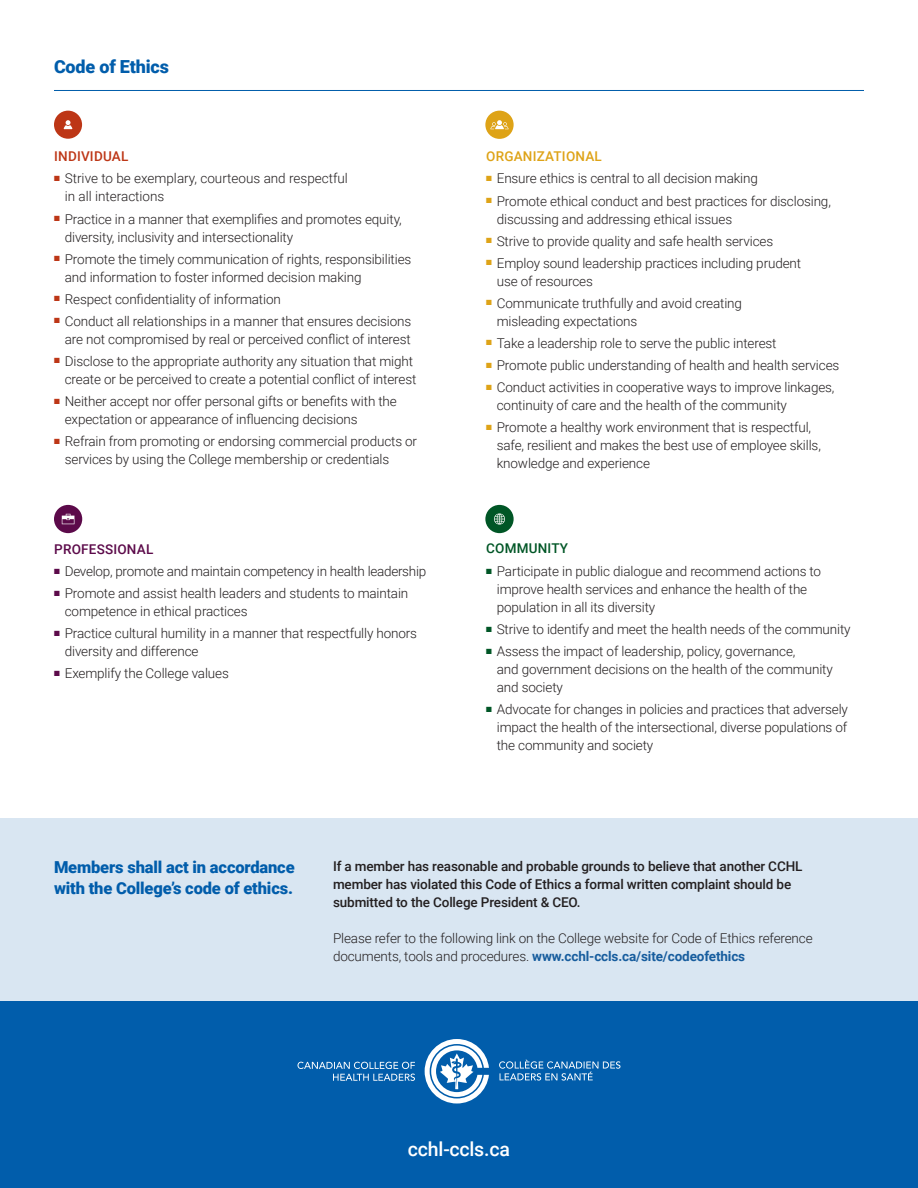
<style>
.page{position:relative;width:918px;height:1188px;background:#fff}
.page>*{position:absolute;margin:0;border:0;box-sizing:border-box;transform-origin:0 0}
.t1{font:500 19.5px "Roboto";letter-spacing:-.01em;color:#fff}
.t2{font:900 18px "Roboto";letter-spacing:-.01em;color:#015dab}
.t3{font:900 16.5px/21px "Roboto";letter-spacing:-.01em;color:#015dab}
.t4{font:300 13.5px/18px "Roboto";letter-spacing:-.01em;color:#231f20}
.t5{font:500 13.5px/18px "Roboto";letter-spacing:-.01em;color:#231f20}
.t6{font:500 13.5px "Roboto";letter-spacing:.015em;color:#dea317}
.t7{font:500 13.5px "Roboto";letter-spacing:.015em;color:#5c0a4a}
.t8{font:500 13.5px "Roboto";letter-spacing:.015em;color:#bd3616}
.t9{font:500 13.5px "Roboto";letter-spacing:.015em;color:#005626}
.s1{font-weight:700;color:#175d9e}
</style>
<div class="page">
<div style="left:0;top:818px;width:918px;height:222px;background:#d9e6f2"></div>
<div style="left:0;top:1002px;width:918px;height:186px;background:#015dab"></div>
<svg style="left:297px;top:1062px;width:118px;height:19px"></svg>
<svg style="left:499px;top:1060px;width:122px;height:21px"></svg>
<svg style="left:425px;top:1039px;width:64px;height:65px"></svg>
<hr style="left:54px;top:90px;width:810px;height:1px;background:#015dab">
<div style="left:54px;top:111px;width:28px;height:28px;background:#bd3616;border-radius:50%"></div>
<div style="left:54px;top:505px;width:28px;height:28px;background:#5c0a4a;border-radius:50%"></div>
<svg style="left:62px;top:514px;width:12px;height:10px"></svg>
<div style="left:485px;top:505px;width:29px;height:28px;background:#005626;border-radius:50%"></div>
<svg style="left:494px;top:513px;width:11px;height:12px"></svg>
<div style="left:485px;top:111px;width:29px;height:28px;background:#dea317;border-radius:50%"></div>
<svg style="left:490px;top:120px;width:19px;height:19px"></svg>
<svg style="left:62px;top:120px;width:12px;height:19px"></svg>
<h2 class="t2" style="left:54px;top:54px;width:117px">Code of Ethics</h2>
<p class="t8" style="left:54px;top:147px;width:76px">INDIVIDUAL</p>
<p class="t4" style="left:65px;top:169px;width:285px;text-indent:-11px"><sup>■</sup> Strive to be exemplary, courteous and respectful in all interactions</p>
<p class="t4" style="left:65px;top:209px;width:339px;text-indent:-11px"><sup>■</sup> Practice in a manner that exemplifies and promotes equity, diversity, inclusivity and intersectionality</p>
<p class="t4" style="left:65px;top:249px;width:348px;text-indent:-11px"><sup>■</sup> Promote the timely communication of rights, responsibilities and information to foster informed decision making</p>
<p class="t4" style="left:54px;top:289px;width:228px"><sup>■</sup> Respect confidentiality of information</p>
<p class="t4" style="left:54px;top:311px;width:359px;text-align:right"><sup>■</sup> Conduct all relationships in a manner that ensures decisions are not compromised by real or perceived conflict of interest</p>
<p class="t4" style="left:54px;top:351px;width:364px;text-align:right"><sup>■</sup> Disclose to the appropriate authority any situation that might create or be perceived to create a potential conflict of interest</p>
<p class="t4" style="left:65px;top:391px;width:334px;text-indent:-11px"><sup>■</sup> Neither accept nor offer personal gifts or benefits with the expectation or appearance of influencing decisions</p>
<p class="t4" style="left:65px;top:432px;width:354px;text-indent:-11px"><sup>■</sup> Refrain from promoting or endorsing commercial products or services by using the College membership or credentials</p>
<p class="t7" style="left:54px;top:540px;width:101px">PROFESSIONAL</p>
<p class="t4" style="left:54px;top:562px;width:374px"><sup>■</sup> Develop, promote and maintain competency in health leadership</p>
<p class="t4" style="left:65px;top:584px;width:345px;text-indent:-11px"><sup>■</sup> Promote and assist health leaders and students to maintain competence in ethical practices</p>
<p class="t4" style="left:65px;top:624px;width:354px;text-indent:-11px"><sup>■</sup> Practice cultural humility in a manner that respectfully honors diversity and difference</p>
<p class="t4" style="left:54px;top:664px;width:176px"><sup>■</sup> Exemplify the College values</p>
<p class="t6" style="left:486px;top:147px;width:117px">ORGANIZATIONAL</p>
<p class="t4" style="left:486px;top:169px;width:273px"><sup>■</sup> Ensure ethics is central to all decision making</p>
<p class="t4" style="left:497px;top:191px;width:336px;text-indent:-11px"><sup>■</sup> Promote ethical conduct and best practices for disclosing, discussing and addressing ethical issues</p>
<p class="t4" style="left:486px;top:231px;width:289px"><sup>■</sup> Strive to provide quality and safe health services</p>
<p class="t4" style="left:497px;top:253px;width:306px;text-indent:-11px"><sup>■</sup> Employ sound leadership practices including prudent use of resources</p>
<p class="t4" style="left:497px;top:293px;width:247px;text-indent:-11px"><sup>■</sup> Communicate truthfully and avoid creating misleading expectations</p>
<p class="t4" style="left:486px;top:333px;width:292px"><sup>■</sup> Take a leadership role to serve the public interest</p>
<p class="t4" style="left:486px;top:355px;width:355px"><sup>■</sup> Promote public understanding of health and health services</p>
<p class="t4" style="left:497px;top:378px;width:339px;text-indent:-11px"><sup>■</sup> Conduct activities in cooperative ways to improve linkages, continuity of care and the health of the community</p>
<p class="t4" style="left:497px;top:418px;width:326px;text-indent:-11px"><sup>■</sup> Promote a healthy work environment that is respectful, safe, resilient and makes the best use of employee skills, knowledge and experience</p>
<p class="t9" style="left:486px;top:539px;width:83px">COMMUNITY</p>
<p class="t4" style="left:497px;top:562px;width:326px;text-indent:-11px"><sup>■</sup> Participate in public dialogue and recommend actions to improve health services and enhance the health of the population in all its diversity</p>
<p class="t4" style="left:486px;top:620px;width:366px"><sup>■</sup> Strive to identify and meet the health needs of the community</p>
<p class="t4" style="left:497px;top:642px;width:338px;text-indent:-11px"><sup>■</sup> Assess the impact of leadership, policy, governance,<br>and government decisions on the health of the community and society</p>
<p class="t4" style="left:497px;top:700px;width:353px;text-align:justify;text-indent:-11px"><sup>■</sup> Advocate for changes in policies and practices that adversely impact the health of the intersectional, diverse populations of the community and society</p>
<p class="t3" style="left:54px;top:856px;width:242px">Members shall act in accordance with the College’s code of ethics.</p>
<p class="t5" style="left:333px;top:856px;width:471px">If a member has reasonable and probable grounds to believe that another CCHL member has violated this Code of Ethics a formal written complaint should be submitted to the College President &amp; CEO.</p>
<p class="t4" style="left:333px;top:928px;width:481px">Please refer to the following link on the College website for Code of Ethics reference documents, tools and procedures. <span class="s1">www.cchl-ccls.ca/site/codeofethics</span></p>
<h1 class="t1" style="left:408px;top:1136px;width:104px">cchl-ccls.ca</h1>
</div>
